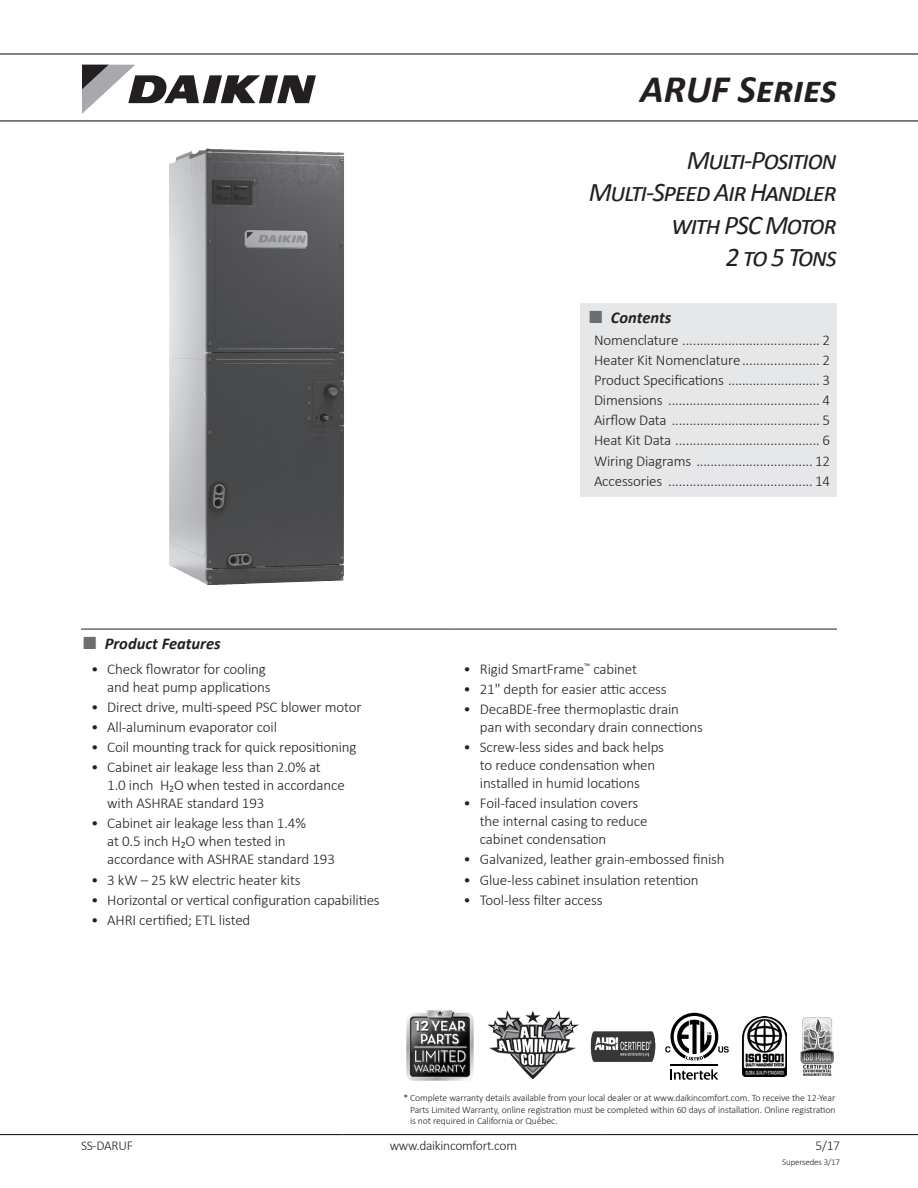
<style>
.page{position:relative;width:918px;height:1188px;background:#fff}
.page>*{position:absolute;margin:0;border:0;box-sizing:border-box;transform-origin:0 0}
.t1{font:italic 700 39px "Calibri";color:#231f20}
.t2{font:italic 27px/32.4px "Calibri";letter-spacing:-.05em;color:#231f20;text-align:right}
.t3{font:italic 700 16.5px "Calibri";color:#231f20}
.t4{font:300 15px/18px "Calibri";letter-spacing:-.01em;color:#231f20}
.t5{font:300 13.5px "Calibri";letter-spacing:-.02em;color:#231f20}
.t6{font:300 9.75px/11.7px "Calibri";letter-spacing:-.01em;color:#231f20;text-align:justify}
.t7{font:300 9px "Calibri";letter-spacing:-.02em;color:#231f20}
.s1{color:#6c6d70}
</style>
<div class="page">
<hr style="left:0;top:1134px;width:81px;height:1px;background:#231f20">
<hr style="left:81px;top:1134px;width:261px;height:1px;background:#231f20">
<hr style="left:342px;top:1134px;width:262px;height:1px;background:#231f20">
<hr style="left:604px;top:1134px;width:236px;height:1px;background:#231f20">
<hr style="left:840px;top:1134px;width:78px;height:1px;background:#231f20">
<hr style="left:0;top:53px;width:918px;height:2px;background:#231f20">
<hr style="left:0;top:120px;width:918px;height:2px;background:#231f20">
<svg style="left:82px;top:65px;width:234px;height:49px"></svg>
<hr style="left:81px;top:629px;width:373px;height:1px;background:#231f20">
<hr style="left:454px;top:629px;width:383px;height:1px;background:#231f20">
<img style="left:406px;top:1011px;width:68px;height:69px">
<svg style="left:487px;top:1010px;width:92px;height:70px"></svg>
<img style="left:590px;top:1031px;width:65px;height:31px">
<svg style="left:671px;top:1069px;width:47px;height:11px"></svg>
<hr style="left:671px;top:1064px;width:47px;height:1px;background:#000">
<svg style="left:665px;top:1013px;width:64px;height:48px"></svg>
<img style="left:743px;top:1016px;width:43px;height:61px">
<img style="left:800px;top:1017px;width:34px;height:59px">
<div style="left:580px;top:303px;width:257px;height:193px;background:#e6e7e9"></div>
<img style="left:169px;top:149px;width:175px;height:436px">
<h1 class="t1" style="left:640px;top:65px;width:198px">ARUF Series</h1>
<h2 class="t2" style="left:589px;top:142px;width:250px">Multi-Position<br>Multi-Speed Air Handler with PSC Motor<br>2 to 5 Tons</h2>
<p class="t3" style="left:81px;top:633px;width:141px"><span class="s1">■</span> Product Features</p>
<p class="t4" style="left:107px;top:659px;width:165px;text-indent:-16px">• Check flowrator for cooling and heat pump applications</p>
<p class="t4" style="left:91px;top:697px;width:272px">• Direct drive, multi-speed PSC blower motor</p>
<p class="t4" style="left:91px;top:717px;width:188px">• All-aluminum evaporator coil</p>
<p class="t4" style="left:91px;top:737px;width:267px">• Coil mounting track for quick repositioning</p>
<p class="t4" style="left:107px;top:758px;width:239px;text-indent:-16px">• Cabinet air leakage less than 2.0% at<br>1.0 inch H₂O when tested in accordance with ASHRAE standard 193</p>
<p class="t4" style="left:107px;top:814px;width:229px;text-indent:-16px">• Cabinet air leakage less than 1.4%<br>at 0.5 inch H₂O when tested in accordance with ASHRAE standard 193</p>
<p class="t4" style="left:91px;top:870px;width:211px">• 3 kW – 25 kW electric heater kits</p>
<p class="t4" style="left:91px;top:890px;width:290px">• Horizontal or vertical configuration capabilities</p>
<p class="t4" style="left:91px;top:910px;width:161px">• AHRI certified; ETL listed</p>
<p class="t3" style="left:587px;top:307px;width:86px"><span class="s1">■</span> Contents</p>
<p class="t4" style="left:594px;top:329px;width:238px;line-height:20.1px;text-align:justify">Nomenclature ....................................... 2<br>Heater Kit Nomenclature...................... 2<br>Product Specifications .......................... 3<br>Dimensions ........................................... 4<br>Airflow Data .......................................... 5<br>Heat Kit Data ......................................... 6<br>Wiring Diagrams ................................. 12<br>Accessories ......................................... 14</p>
<p class="t4" style="left:464px;top:659px;width:175px">• Rigid SmartFrame<sup>™</sup> cabinet</p>
<p class="t4" style="left:464px;top:679px;width:205px">• 21" depth for easier attic access</p>
<p class="t4" style="left:480px;top:699px;width:225px;text-indent:-16px">• DecaBDE-free thermoplastic drain pan with secondary drain connections</p>
<p class="t4" style="left:464px;top:737px;width:202px;text-align:center">• Screw-less sides and back helps to reduce condensation when installed in humid locations</p>
<p class="t4" style="left:480px;top:794px;width:169px;text-indent:-16px">• Foil-faced insulation covers the internal casing to reduce cabinet condensation</p>
<p class="t4" style="left:464px;top:850px;width:263px">• Galvanized, leather grain-embossed finish</p>
<p class="t4" style="left:464px;top:870px;width:236px">• Glue-less cabinet insulation retention</p>
<p class="t4" style="left:464px;top:890px;width:140px">• Tool-less filter access</p>
<p class="t6" style="left:410px;top:1091px;width:427px;text-indent:-7px">* Complete warranty details available from your local dealer or at www.daikincomfort.com. To receive the 12-Year Parts Limited Warranty, online registration must be completed within 60 days of installation. Online registration is not required in California or Québec.</p>
<p class="t5" style="left:81px;top:1137px;width:54px">SS-DARUF</p>
<p class="t5" style="left:390px;top:1137px;width:129px">www.daikincomfort.com</p>
<p class="t5" style="left:816px;top:1137px;width:26px">5/17</p>
<p class="t7" style="left:782px;top:1156px;width:59px">Supersedes 3/17</p>
</div>
